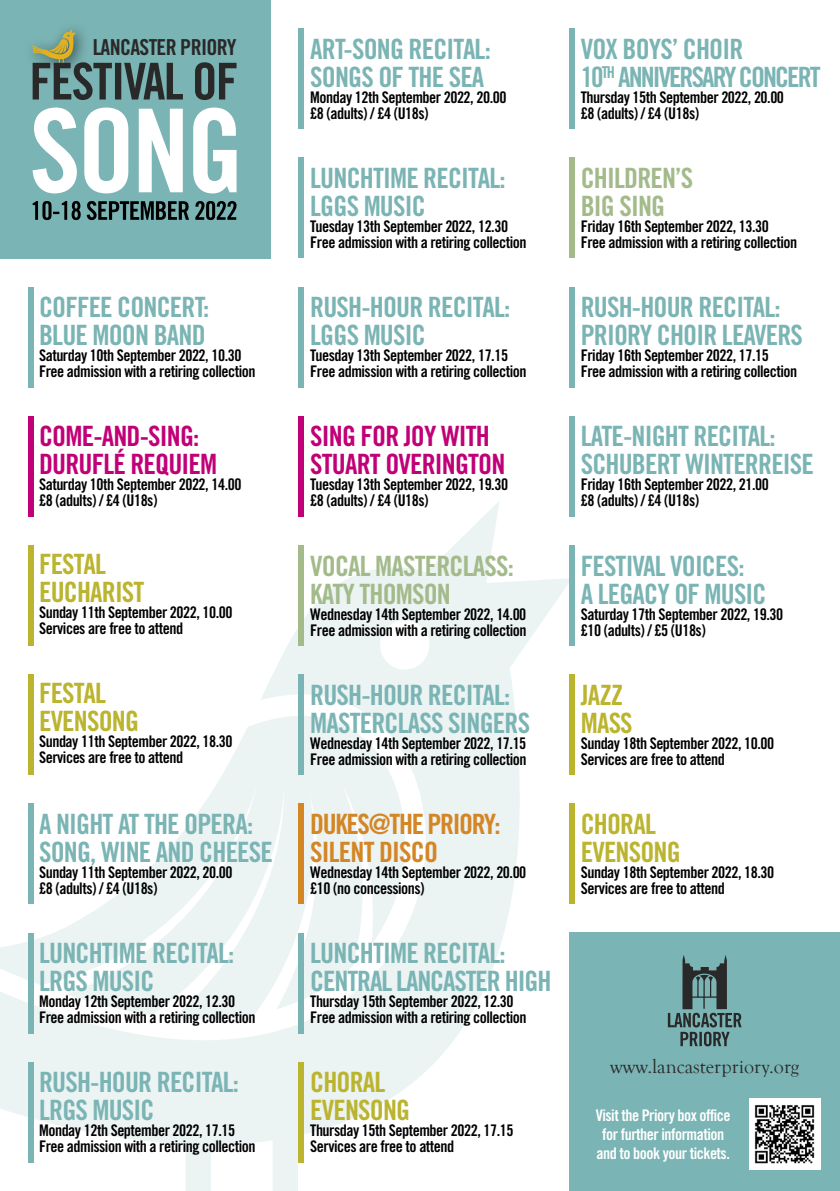
<style>
.page{position:relative;width:840px;height:1191px;background:#fff}
.page>*{position:absolute;margin:0;border:0;box-sizing:border-box;transform-origin:0 0}
.t1{font:28px/28px "Trade Gothic LT Std Bd Cn 20";letter-spacing:-.03em;color:#7bb4b4}
.t2{font:28px/28px "Trade Gothic LT Std Bd Cn 20";letter-spacing:-.03em;color:#bbb42f}
.t3{font:28px/28px "Trade Gothic LT Std Bd Cn 20";letter-spacing:-.03em;color:#c10077}
.t4{font:28px/28px "Trade Gothic LT Std Bd Cn 20";letter-spacing:-.03em;color:#a3ba8b}
.t5{font:28px/28px "Trade Gothic LT Std Bd Cn 20";letter-spacing:-.07em;color:#7bb4b4}
.t6{font:28px/28px "Trade Gothic LT Std Bd Cn 20";letter-spacing:-.05em;color:#d48625}
.t7{font:22px "Trade Gothic LT Std Bd Cn 20";letter-spacing:-.03em;color:#292929}
.t8{font:20px "Goudy Old Style T";color:#292929}
.t9{font:16px/16px "Trade Gothic LT Std Bd Cn 20";letter-spacing:-.03em;color:#000}
.t10{font:16px/19.2px "Trade Gothic LT Std Bd Cn 20";letter-spacing:-.03em;color:#fff;text-align:center}
</style>
<div class="page">
<svg style="left:0;top:567px;width:569px;height:624px"></svg>
<svg style="left:414px;top:502px;width:85px;height:115px"></svg>
<div style="left:0;top:0;width:270px;height:258px;background:#7bb4b4"></div>
<div style="left:569px;top:932px;width:270px;height:259px;background:#7bb4b4"></div>
<div style="left:569px;top:545px;width:5px;height:101px;background:#7bb4b4"></div>
<svg style="left:33px;top:108px;width:203px;height:85px"></svg>
<svg style="left:33px;top:29px;width:203px;height:71px"></svg>
<svg style="left:33px;top:201px;width:203px;height:19px"></svg>
<div style="left:28px;top:287px;width:6px;height:100px;background:#7bb4b4"></div>
<div style="left:28px;top:416px;width:6px;height:101px;background:#c10077"></div>
<div style="left:28px;top:803px;width:6px;height:101px;background:#7bb4b4"></div>
<div style="left:28px;top:545px;width:6px;height:101px;background:#bbb42f"></div>
<div style="left:28px;top:674px;width:6px;height:101px;background:#bbb42f"></div>
<div style="left:28px;top:932px;width:6px;height:101px;background:#7bb4b4"></div>
<div style="left:28px;top:1061px;width:6px;height:101px;background:#7bb4b4"></div>
<div style="left:298px;top:28px;width:6px;height:101px;background:#7bb4b4"></div>
<div style="left:298px;top:157px;width:6px;height:101px;background:#7bb4b4"></div>
<div style="left:298px;top:287px;width:6px;height:100px;background:#7bb4b4"></div>
<div style="left:298px;top:416px;width:6px;height:101px;background:#c10077"></div>
<div style="left:298px;top:545px;width:6px;height:101px;background:#a3ba8b"></div>
<div style="left:298px;top:674px;width:6px;height:101px;background:#7bb4b4"></div>
<div style="left:298px;top:803px;width:6px;height:101px;background:#d48625"></div>
<div style="left:298px;top:932px;width:6px;height:101px;background:#7bb4b4"></div>
<div style="left:298px;top:1061px;width:5px;height:101px;background:#bbb42f"></div>
<div style="left:569px;top:28px;width:5px;height:101px;background:#7bb4b4"></div>
<div style="left:569px;top:157px;width:5px;height:101px;background:#a3ba8b"></div>
<div style="left:569px;top:287px;width:5px;height:100px;background:#7bb4b4"></div>
<div style="left:569px;top:416px;width:5px;height:101px;background:#7bb4b4"></div>
<div style="left:569px;top:674px;width:5px;height:101px;background:#bbb42f"></div>
<div style="left:569px;top:803px;width:5px;height:101px;background:#bbb42f"></div>
<img style="left:749px;top:1098px;width:70px;height:71px">
<svg style="left:667px;top:955px;width:74px;height:91px"></svg>
<h2 class="t7" style="left:93px;top:34px;width:145px">LANCASTER PRIORY</h2>
<h1 class="t1" style="left:39px;top:293px;width:172px">COFFEE CONCERT:<br>BLUE MOON BAND</h1>
<p class="t9" style="left:39px;top:347px;width:218px">Saturday 10th September 2022, 10.30<br>Free admission with a retiring collection</p>
<h1 class="t3" style="left:39px;top:422px;width:179px">COME-AND-SING:<br>DURUFLÉ REQUIEM</h1>
<p class="t9" style="left:39px;top:476px;width:204px">Saturday 10th September 2022, 14.00 £8 (adults) / £4 (U18s)</p>
<h1 class="t2" style="left:39px;top:549px;width:107px">FESTAL<br>EUCHARIST</h1>
<p class="t9" style="left:39px;top:604px;width:195px">Sunday 11th September 2022, 10.00<br>Services are free to attend</p>
<h1 class="t2" style="left:39px;top:678px;width:101px">FESTAL<br>EVENSONG</h1>
<p class="t9" style="left:39px;top:733px;width:195px">Sunday 11th September 2022, 18.30<br>Services are free to attend</p>
<h1 class="t1" style="left:39px;top:809px;width:235px">A NIGHT AT THE OPERA:<br>SONG, WINE AND CHEESE</h1>
<p class="t9" style="left:39px;top:864px;width:195px">Sunday 11th September 2022, 20.00 £8 (adults) / £4 (U18s)</p>
<h1 class="t1" style="left:39px;top:939px;width:197px">LUNCHTIME RECITAL:<br>LRGS MUSIC</h1>
<p class="t9" style="left:39px;top:993px;width:218px">Monday 12th September 2022, 12.30<br>Free admission with a retiring collection</p>
<h1 class="t1" style="left:39px;top:1068px;width:201px">RUSH-HOUR RECITAL:<br>LRGS MUSIC</h1>
<p class="t9" style="left:39px;top:1122px;width:218px">Monday 12th September 2022, 17.15<br>Free admission with a retiring collection</p>
<h1 class="t1" style="left:310px;top:35px;width:182px">ART-SONG RECITAL:<br>SONGS OF THE SEA</h1>
<p class="t9" style="left:310px;top:89px;width:198px">Monday 12th September 2022, 20.00 £8 (adults) / £4 (U18s)</p>
<h1 class="t1" style="left:310px;top:164px;width:197px">LUNCHTIME RECITAL:<br>LGGS MUSIC</h1>
<p class="t9" style="left:310px;top:218px;width:218px">Tuesday 13th September 2022, 12.30<br>Free admission with a retiring collection</p>
<h1 class="t1" style="left:310px;top:293px;width:201px">RUSH-HOUR RECITAL:<br>LGGS MUSIC</h1>
<p class="t9" style="left:310px;top:347px;width:218px">Tuesday 13th September 2022, 17.15<br>Free admission with a retiring collection</p>
<h1 class="t3" style="left:310px;top:422px;width:196px">SING FOR JOY WITH<br>STUART OVERINGTON</h1>
<p class="t9" style="left:310px;top:476px;width:199px">Tuesday 13th September 2022, 19.30 £8 (adults) / £4 (U18s)</p>
<h1 class="t4" style="left:310px;top:551px;width:205px">VOCAL MASTERCLASS:<br>KATY THOMSON</h1>
<p class="t9" style="left:310px;top:606px;width:218px">Wednesday 14th September 2022, 14.00<br>Free admission with a retiring collection</p>
<h1 class="t1" style="left:310px;top:680px;width:221px">RUSH-HOUR RECITAL:<br>MASTERCLASS SINGERS</h1>
<p class="t9" style="left:310px;top:735px;width:218px">Wednesday 14th September 2022, 17.15<br>Free admission with a retiring collection</p>
<h1 class="t6" style="left:310px;top:809px;width:192px">DUKES@THE PRIORY:<br>SILENT DISCO</h1>
<p class="t9" style="left:310px;top:864px;width:217px">Wednesday 14th September 2022, 20.00 £10 (no concessions)</p>
<h1 class="t1" style="left:310px;top:939px;width:242px">LUNCHTIME RECITAL:<br>CENTRAL LANCASTER HIGH</h1>
<p class="t9" style="left:310px;top:993px;width:218px">Thursday 15th September 2022, 12.30<br>Free admission with a retiring collection</p>
<h1 class="t2" style="left:310px;top:1068px;width:101px">CHORAL<br>EVENSONG</h1>
<p class="t9" style="left:310px;top:1122px;width:205px">Thursday 15th September 2022, 17.15<br>Services are free to attend</p>
<h1 class="t5" style="left:580px;top:35px;width:241px">VOX BOYS’ CHOIR<br>10<sup>TH</sup> ANNIVERSARY CONCERT</h1>
<p class="t9" style="left:580px;top:89px;width:205px">Thursday 15th September 2022, 20.00 £8 (adults) / £4 (U18s)</p>
<h1 class="t4" style="left:580px;top:164px;width:114px">CHILDREN’S<br>BIG SING</h1>
<p class="t9" style="left:580px;top:218px;width:218px">Friday 16th September 2022, 13.30<br>Free admission with a retiring collection</p>
<h1 class="t1" style="left:580px;top:293px;width:223px">RUSH-HOUR RECITAL:<br>PRIORY CHOIR LEAVERS</h1>
<p class="t9" style="left:580px;top:347px;width:218px">Friday 16th September 2022, 17.15<br>Free admission with a retiring collection</p>
<h1 class="t1" style="left:580px;top:422px;width:234px">LATE-NIGHT RECITAL:<br>SCHUBERT WINTERREISE</h1>
<p class="t9" style="left:580px;top:476px;width:190px">Friday 16th September 2022, 21.00 £8 (adults) / £4 (U18s)</p>
<h1 class="t1" style="left:580px;top:551px;width:187px">FESTIVAL VOICES:<br>A LEGACY OF MUSIC</h1>
<p class="t9" style="left:580px;top:606px;width:204px">Saturday 17th September 2022, 19.30 £10 (adults) / £5 (U18s)</p>
<h1 class="t2" style="left:580px;top:680px;width:53px">JAZZ<br>MASS</h1>
<p class="t9" style="left:580px;top:735px;width:195px">Sunday 18th September 2022, 10.00<br>Services are free to attend</p>
<h1 class="t2" style="left:580px;top:809px;width:101px">CHORAL<br>EVENSONG</h1>
<p class="t9" style="left:580px;top:864px;width:195px">Sunday 18th September 2022, 18.30<br>Services are free to attend</p>
<p class="t8" style="left:609px;top:1055px;width:190px">www.lancasterpriory.org</p>
<p class="t10" style="left:595px;top:1105px;width:136px">Visit the Priory box office for further information and to book your tickets.</p>
</div>
